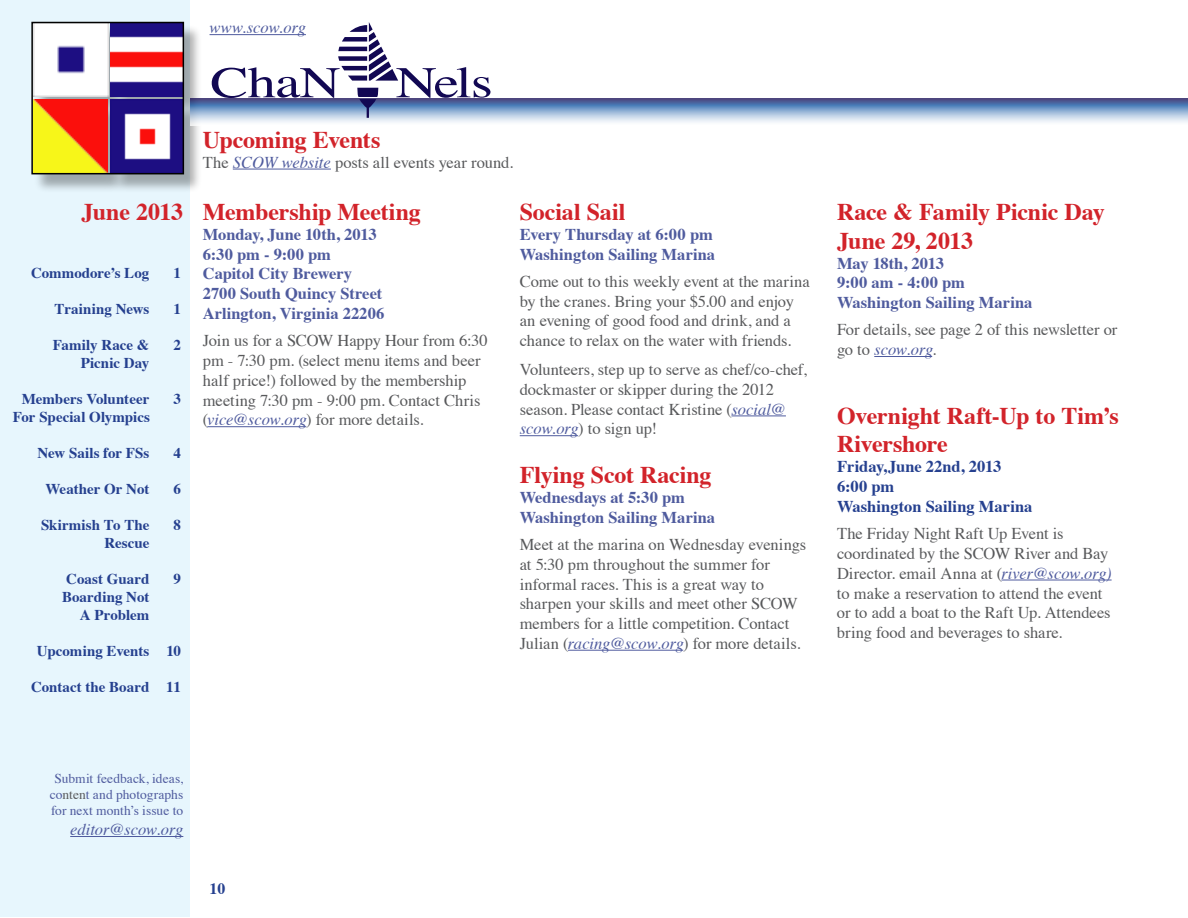
<style>
.page{position:relative;width:1188px;height:918px;background:#fff}
.page>*{position:absolute;margin:0;border:0;box-sizing:border-box;transform-origin:0 0}
.t1{font:43.95px "Times";letter-spacing:-.015em;color:#120853;scale:1.29 1}
.t2{font:700 24px/28.8px "Times";letter-spacing:-.005em;color:#d2232a}
.t3{font:16.5px/19.8px "Times";letter-spacing:-.005em;color:#58595b}
.t4{font:700 16.5px/19.8px "Times";color:#4f5b9e}
.t5{font:700 16.5px/19.8px "Times";color:#25408f}
.t6{font:italic 16.5px "Times";color:#4f5b9e}
.t7{font:700 15.75px "Times";color:#25408f}
.t8{font:700 15px/18px "Times";color:#25408f;text-align:right}
.t9{font:13.5px/16.2px "Times";color:#4f5b9e;text-align:center}
.s1{font-style:italic;color:#4f5b9e}
.s2{color:#58595b}
</style>
<div class="page">
<div style="left:0;top:1px;width:190px;height:916px;background:#e7f6fd"></div>
<hr style="left:210px;top:34px;width:96px;height:1px;background:#4f5b9e">
<div style="left:34px;top:24px;width:169px;height:169px;background:#000;opacity:.32"></div>
<img style="left:34px;top:25px;width:74px;height:72px">
<img style="left:111px;top:25px;width:70px;height:72px">
<img style="left:34px;top:100px;width:74px;height:71px">
<img style="left:111px;top:100px;width:70px;height:71px">
<div style="left:31px;top:22px;width:153px;height:152px;border:2px solid #000"></div>
<svg style="left:190px;top:99px;width:997px;height:26px"></svg>
<svg style="left:338px;top:22px;width:60px;height:59px"></svg>
<svg style="left:357px;top:88px;width:21px;height:30px"></svg>
<hr style="left:70px;top:836px;width:113px;height:1px;background:#4f5b9e">
<hr style="left:207px;top:426px;width:99px;height:1px;background:#4f5b9e">
<hr style="left:233px;top:169px;width:98px;height:1px;background:#4f5b9e">
<hr style="left:731px;top:416px;width:55px;height:1px;background:#4f5b9e">
<hr style="left:520px;top:435px;width:58px;height:1px;background:#4f5b9e">
<hr style="left:568px;top:650px;width:115px;height:1px;background:#4f5b9e">
<hr style="left:874px;top:356px;width:58px;height:1px;background:#4f5b9e">
<hr style="left:1001px;top:580px;width:111px;height:1px;background:#4f5b9e">
<h2 class="t2" style="left:82px;top:195px;width:103px">June 2013</h2>
<p class="t8" style="left:31px;top:262px;width:120px">Commodore’s Log</p>
<p class="t8" style="left:173px;top:262px;width:9px">1</p>
<p class="t8" style="left:54px;top:298px;width:96px">Training News</p>
<p class="t8" style="left:173px;top:298px;width:9px">1</p>
<p class="t8" style="left:53px;top:334px;width:98px">Family Race &amp;</p>
<p class="t8" style="left:173px;top:334px;width:9px">2</p>
<p class="t8" style="left:81px;top:352px;width:70px">Picnic Day</p>
<p class="t8" style="left:22px;top:388px;width:129px">Members Volunteer</p>
<p class="t8" style="left:173px;top:388px;width:9px">3</p>
<p class="t8" style="left:13px;top:406px;width:139px">For Special Olympics</p>
<p class="t8" style="left:37px;top:442px;width:114px">New Sails for FSs</p>
<p class="t8" style="left:173px;top:442px;width:9px">4</p>
<p class="t8" style="left:45px;top:478px;width:105px">Weather Or Not</p>
<p class="t8" style="left:173px;top:478px;width:9px">6</p>
<p class="t8" style="left:41px;top:514px;width:110px">Skirmish To The</p>
<p class="t8" style="left:173px;top:514px;width:9px">8</p>
<p class="t8" style="left:105px;top:532px;width:46px">Rescue</p>
<p class="t8" style="left:66px;top:568px;width:85px">Coast Guard</p>
<p class="t8" style="left:173px;top:568px;width:9px">9</p>
<p class="t8" style="left:62px;top:586px;width:89px">Boarding Not<br>A Problem</p>
<p class="t8" style="left:37px;top:640px;width:145px">Upcoming Events 10</p>
<p class="t8" style="left:31px;top:676px;width:151px">Contact the Board 11</p>
<p class="t6" style="left:210px;top:14px;width:98px">www.scow.org</p>
<h1 class="t1" style="left:210px;top:41px;width:102px">ChaN</h1>
<h1 class="t1" style="left:396px;top:41px;width:77px">Nels</h1>
<h2 class="t2" style="left:203px;top:123px;width:179px">Upcoming Events</h2>
<p class="t3" style="left:203px;top:151px;width:312px">The <span class="s1">SCOW website</span> posts all events year round.</p>
<h2 class="t2" style="left:203px;top:195px;width:219px">Membership Meeting</h2>
<p class="t4" style="left:203px;top:223px;width:183px">Monday, June 10th, 2013<br>6:30 pm - 9:00 pm<br>Capitol City Brewery<br>2700 South Quincy Street<br>Arlington, Virginia 22206</p>
<p class="t3" style="left:203px;top:329px;width:286px">Join us for a SCOW Happy Hour from 6:30 pm - 7:30 pm. (select menu items and beer half price!) followed by the membership meeting 7:30 pm - 9:00 pm. Contact Chris (<span class="s1">vice@scow.org</span>) for more details.</p>
<h2 class="t2" style="left:520px;top:195px;width:107px">Social Sail</h2>
<p class="t4" style="left:520px;top:223px;width:197px">Every Thursday at 6:00 pm<br>Washington Sailing Marina</p>
<p class="t3" style="left:520px;top:270px;width:291px">Come out to this weekly event at the marina by the cranes. Bring your $5.00 and enjoy an evening of good food and drink, and a chance to relax on the water with friends.</p>
<p class="t3" style="left:520px;top:358px;width:289px">Volunteers, step up to serve as chef/co-chef, dockmaster or skipper during the 2012 season. Please contact Kristine (<span class="s1">social@ scow.org</span>) to sign up!</p>
<h2 class="t2" style="left:520px;top:458px;width:193px">Flying Scot Racing</h2>
<p class="t4" style="left:520px;top:486px;width:197px">Wednesdays at 5:30 pm<br>Washington Sailing Marina</p>
<p class="t3" style="left:520px;top:533px;width:288px">Meet at the marina on Wednesday evenings at 5:30 pm throughout the summer for informal races. This is a great way to sharpen your skills and meet other SCOW members for a little competition. Contact Julian (<span class="s1">racing@scow.org</span>) for more details.</p>
<h2 class="t2" style="left:837px;top:195px;width:269px">Race &amp; Family Picnic Day<br>June 29, 2013</h2>
<p class="t4" style="left:837px;top:251px;width:197px">May 18th, 2013<br>9:00 am - 4:00 pm<br>Washington Sailing Marina</p>
<p class="t3" style="left:837px;top:319px;width:282px">For details, see page 2 of this newsletter or go to <span class="s1">scow.org</span>.</p>
<h2 class="t2" style="left:837px;top:399px;width:283px">Overnight Raft-Up to Tim’s<br>Rivershore</h2>
<p class="t5" style="left:837px;top:455px;width:197px">Friday,June 22nd, 2013<br>6:00 pm<br>Washington Sailing Marina</p>
<p class="t3" style="left:837px;top:522px;width:276px">The Friday Night Raft Up Event is coordinated by the SCOW River and Bay Director. email Anna at (<span class="s1">river@scow.org) </span>to make a reservation to attend the event or to add a boat to the Raft Up. Attendees bring food and beverages to share.</p>
<p class="t9" style="left:50px;top:769px;width:135px">Submit feedback, ideas, co<span class="s2">nten</span>t and photographs for next month’s issue to</p>
<p class="t6" style="left:70px;top:815px;width:115px">editor@scow.org</p>
<p class="t7" style="left:210px;top:874px;width:17px">10</p>
</div>
